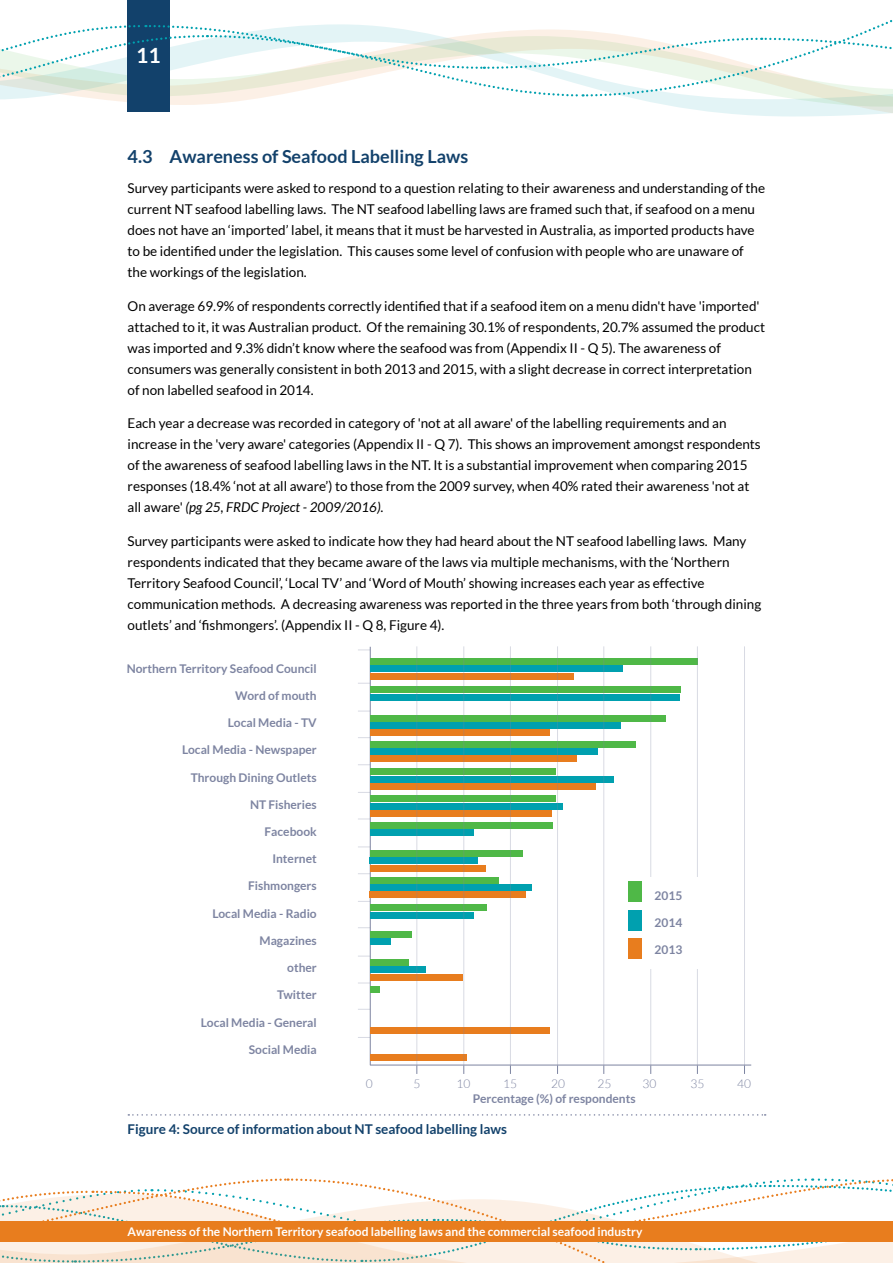
<style>
.page{position:relative;width:893px;height:1263px;background:#fff}
.page>*{position:absolute;margin:0;border:0;box-sizing:border-box;transform-origin:0 0}
.t1{font:700 21px "Lato";color:#fff}
.t2{font:700 18px "Lato";color:#12416b}
.t3{font:13.5px/21px "Lato";color:#000}
.t4{font:700 13.5px "Lato";color:#12416b}
.t5{font:700 12px "Lato";color:#7d84a1}
.t6{font:700 12px "Lato";color:#fff}
.t7{font:300 12px "Lato";color:#7d84a1}
.s1{font-style:italic}
</style>
<div class="page">
<svg style="left:127px;top:108px;width:766px;height:9px"></svg>
<svg style="left:39px;top:1178px;width:854px;height:16px"></svg>
<svg style="left:0;top:1194px;width:893px;height:69px"></svg>
<div style="left:128px;top:0;width:42px;height:111px;background:#12416b"></div>
<div style="left:0;top:1221px;width:893px;height:21px;background:#e87d1e"></div>
<svg style="left:0;top:8px;width:893px;height:100px"></svg>
<svg style="left:128px;top:1114px;width:638px;height:2px"></svg>
<hr style="left:370px;top:647px;width:1px;height:418px;background:#7d84a1">
<hr style="left:370px;top:1065px;width:381px;height:1px;background:#7d84a1">
<svg style="left:358px;top:1009px;width:12px;height:1px"></svg>
<svg style="left:358px;top:983px;width:12px;height:1px"></svg>
<svg style="left:358px;top:956px;width:12px;height:1px"></svg>
<svg style="left:358px;top:927px;width:12px;height:1px"></svg>
<svg style="left:358px;top:901px;width:12px;height:1px"></svg>
<svg style="left:358px;top:873px;width:12px;height:1px"></svg>
<svg style="left:358px;top:846px;width:12px;height:1px"></svg>
<svg style="left:358px;top:819px;width:12px;height:1px"></svg>
<svg style="left:358px;top:792px;width:12px;height:1px"></svg>
<svg style="left:358px;top:764px;width:12px;height:1px"></svg>
<svg style="left:358px;top:737px;width:12px;height:1px"></svg>
<svg style="left:358px;top:711px;width:12px;height:1px"></svg>
<svg style="left:358px;top:683px;width:12px;height:1px"></svg>
<svg style="left:358px;top:649px;width:12px;height:1px"></svg>
<svg style="left:358px;top:1037px;width:12px;height:1px"></svg>
<div style="left:370px;top:658px;width:328px;height:7px;background:#4fb847"></div>
<div style="left:370px;top:687px;width:310px;height:6px;background:#4fb847"></div>
<div style="left:370px;top:715px;width:295px;height:6px;background:#4fb847"></div>
<div style="left:370px;top:741px;width:266px;height:6px;background:#4fb847"></div>
<div style="left:370px;top:769px;width:185px;height:6px;background:#4fb847"></div>
<div style="left:370px;top:796px;width:185px;height:6px;background:#4fb847"></div>
<div style="left:370px;top:850px;width:152px;height:7px;background:#4fb847"></div>
<div style="left:370px;top:822px;width:182px;height:7px;background:#4fb847"></div>
<div style="left:370px;top:877px;width:129px;height:6px;background:#4fb847"></div>
<div style="left:370px;top:905px;width:116px;height:6px;background:#4fb847"></div>
<div style="left:370px;top:931px;width:41px;height:7px;background:#4fb847"></div>
<div style="left:370px;top:959px;width:38px;height:7px;background:#4fb847"></div>
<div style="left:370px;top:986px;width:9px;height:7px;background:#4fb847"></div>
<div style="left:370px;top:666px;width:253px;height:6px;background:#00a0af"></div>
<div style="left:370px;top:694px;width:309px;height:6px;background:#00a0af"></div>
<div style="left:370px;top:722px;width:251px;height:6px;background:#00a0af"></div>
<div style="left:370px;top:748px;width:227px;height:7px;background:#00a0af"></div>
<div style="left:370px;top:776px;width:243px;height:6px;background:#00a0af"></div>
<div style="left:370px;top:803px;width:193px;height:6px;background:#00a0af"></div>
<div style="left:370px;top:829px;width:103px;height:7px;background:#00a0af"></div>
<div style="left:370px;top:858px;width:108px;height:6px;background:#00a0af"></div>
<div style="left:370px;top:884px;width:162px;height:7px;background:#00a0af"></div>
<div style="left:370px;top:912px;width:103px;height:6px;background:#00a0af"></div>
<div style="left:370px;top:966px;width:55px;height:7px;background:#00a0af"></div>
<div style="left:370px;top:938px;width:21px;height:7px;background:#00a0af"></div>
<div style="left:370px;top:673px;width:204px;height:6px;background:#e87d1e"></div>
<div style="left:370px;top:729px;width:179px;height:7px;background:#e87d1e"></div>
<div style="left:370px;top:755px;width:207px;height:7px;background:#e87d1e"></div>
<div style="left:370px;top:783px;width:225px;height:6px;background:#e87d1e"></div>
<div style="left:370px;top:810px;width:181px;height:7px;background:#e87d1e"></div>
<div style="left:370px;top:865px;width:116px;height:6px;background:#e87d1e"></div>
<div style="left:370px;top:891px;width:156px;height:7px;background:#e87d1e"></div>
<div style="left:370px;top:974px;width:92px;height:6px;background:#e87d1e"></div>
<div style="left:370px;top:1027px;width:179px;height:6px;background:#e87d1e"></div>
<div style="left:370px;top:1055px;width:97px;height:6px;background:#e87d1e"></div>
<hr style="left:416px;top:646px;width:1px;height:419px;background:#7d84a1">
<hr style="left:463px;top:646px;width:1px;height:419px;background:#7d84a1">
<hr style="left:510px;top:646px;width:1px;height:419px;background:#7d84a1">
<hr style="left:557px;top:646px;width:1px;height:419px;background:#7d84a1">
<hr style="left:603px;top:646px;width:1px;height:419px;background:#7d84a1">
<hr style="left:650px;top:646px;width:1px;height:419px;background:#7d84a1">
<hr style="left:697px;top:646px;width:1px;height:419px;background:#7d84a1">
<hr style="left:744px;top:646px;width:1px;height:419px;background:#7d84a1">
<div style="left:617px;top:877px;width:97px;height:91px;background:#fff"></div>
<div style="left:628px;top:881px;width:14px;height:20px;background:#4fb847"></div>
<div style="left:628px;top:910px;width:14px;height:21px;background:#00a0af"></div>
<div style="left:628px;top:938px;width:14px;height:21px;background:#e87d1e"></div>
<h1 class="t1" style="left:136px;top:43px;width:26px">11</h1>
<h2 class="t2" style="left:128px;top:146px;width:342px">4.3 Awareness of Seafood Labelling Laws</h2>
<p class="t3" style="left:128px;top:177px;width:639px">Survey participants were asked to respond to a question relating to their awareness and understanding of the current NT seafood labelling laws. The NT seafood labelling laws are framed such that, if seafood on a menu does not have an ‘imported’ label, it means that it must be harvested in Australia, as imported products have to be identified under the legislation. This causes some level of confusion with people who are unaware of the workings of the legislation.</p>
<p class="t3" style="left:128px;top:295px;width:639px">On average 69.9% of respondents correctly identified that if a seafood item on a menu didn't have 'imported' attached to it, it was Australian product. Of the remaining 30.1% of respondents, 20.7% assumed the product was imported and 9.3% didn’t know where the seafood was from (Appendix II - Q 5). The awareness of consumers was generally consistent in both 2013 and 2015, with a slight decrease in correct interpretation of non labelled seafood in 2014.</p>
<p class="t3" style="left:128px;top:413px;width:635px">Each year a decrease was recorded in category of 'not at all aware' of the labelling requirements and an increase in the 'very aware' categories (Appendix II - Q 7). This shows an improvement amongst respondents of the awareness of seafood labelling laws in the NT. It is a substantial improvement when comparing 2015 responses (18.4% ‘not at all aware’) to those from the 2009 survey, when 40% rated their awareness 'not at all aware' <span class="s1">(pg 25, FRDC Project - 2009/2016).</span></p>
<p class="t3" style="left:128px;top:531px;width:635px">Survey participants were asked to indicate how they had heard about the NT seafood labelling laws. Many respondents indicated that they became aware of the laws via multiple mechanisms, with the ‘Northern Territory Seafood Council’, ‘Local TV’ and ‘Word of Mouth’ showing increases each year as effective communication methods. A decreasing awareness was reported in the three years from both ‘through dining outlets’ and ‘fishmongers’. (Appendix II - Q 8, Figure 4).</p>
<p class="t5" style="left:127px;top:661px;width:191px">Northern Territory Seafood Council</p>
<p class="t5" style="left:235px;top:689px;width:83px">Word of mouth</p>
<p class="t5" style="left:228px;top:716px;width:90px">Local Media - TV</p>
<p class="t5" style="left:182px;top:743px;width:136px">Local Media - Newspaper</p>
<p class="t5" style="left:191px;top:770px;width:128px">Through Dining Outlets</p>
<p class="t5" style="left:250px;top:797px;width:68px">NT Fisheries</p>
<p class="t5" style="left:265px;top:825px;width:54px">Facebook</p>
<p class="t5" style="left:272px;top:852px;width:46px">Internet</p>
<p class="t5" style="left:248px;top:879px;width:70px">Fishmongers</p>
<p class="t5" style="left:212px;top:906px;width:106px">Local Media - Radio</p>
<p class="t5" style="left:259px;top:934px;width:59px">Magazines</p>
<p class="t5" style="left:287px;top:961px;width:31px">other</p>
<p class="t5" style="left:277px;top:988px;width:41px">Twitter</p>
<p class="t5" style="left:201px;top:1015px;width:117px">Local Media - General</p>
<p class="t5" style="left:249px;top:1042px;width:70px">Social Media</p>
<p class="t5" style="left:655px;top:888px;width:29px">2015</p>
<p class="t5" style="left:655px;top:915px;width:29px">2014</p>
<p class="t5" style="left:655px;top:943px;width:29px">2013</p>
<p class="t7" style="left:366px;top:1077px;width:8px">0</p>
<p class="t7" style="left:413px;top:1077px;width:8px">5</p>
<p class="t7" style="left:456px;top:1077px;width:15px">10</p>
<p class="t7" style="left:503px;top:1077px;width:15px">15</p>
<p class="t7" style="left:551px;top:1077px;width:15px">20</p>
<p class="t7" style="left:597px;top:1077px;width:15px">25</p>
<p class="t7" style="left:642px;top:1077px;width:15px">30</p>
<p class="t7" style="left:690px;top:1077px;width:15px">35</p>
<p class="t7" style="left:737px;top:1077px;width:15px">40</p>
<p class="t5" style="left:473px;top:1092px;width:164px">Percentage (%) of respondents</p>
<p class="t4" style="left:128px;top:1121px;width:381px">Figure 4: Source of information about NT seafood labelling laws</p>
<p class="t6" style="left:128px;top:1224px;width:516px">Awareness of the Northern Territory seafood labelling laws and the commercial seafood industry</p>
</div>
